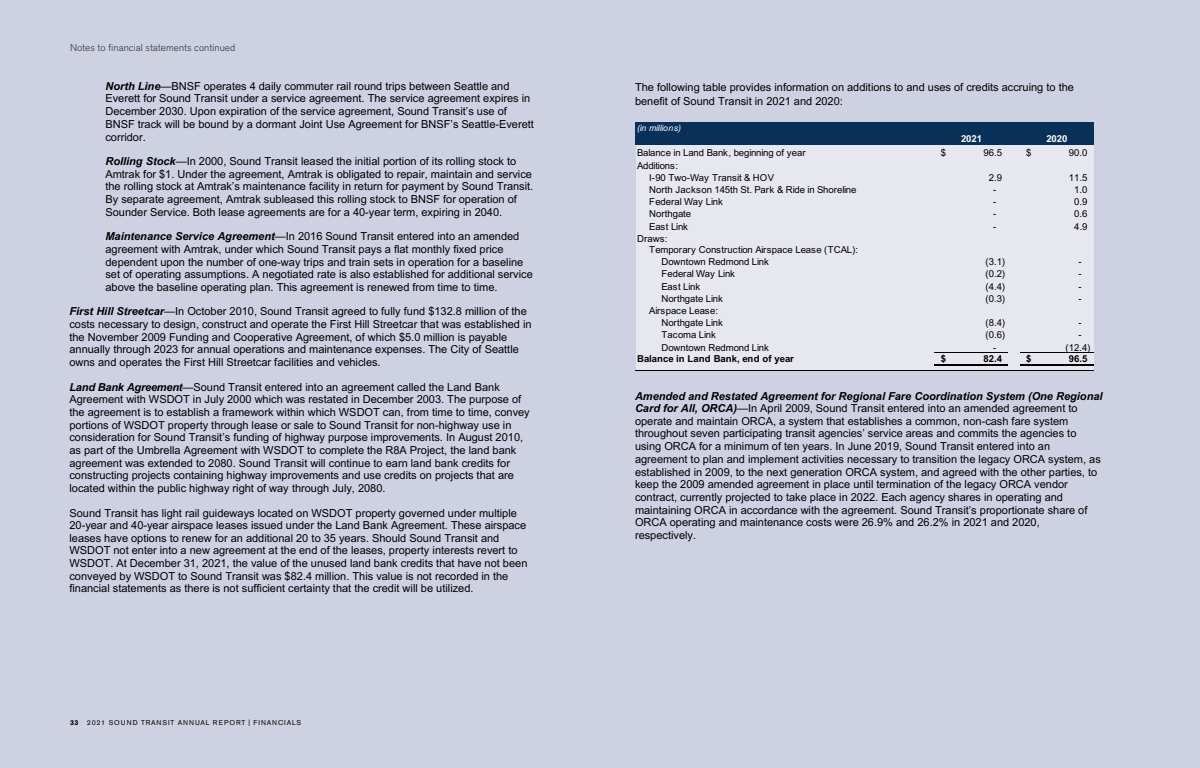
<style>
.page{position:relative;width:1200px;height:768px;background:#ced1e1}
.page>*{position:absolute;margin:0;border:0;box-sizing:border-box;transform-origin:0 0}
.t1{font:11px/12.7px "Arial";color:#000}
.t2{font:300 10px "Akzidenz Grotesk Std";color:#333}
.t3{font:9.6px/12.2px "Arial";letter-spacing:-.01em;color:#000}
.t4{font:700 9.6px "Arial";letter-spacing:-.01em;color:#000}
.t5{font:700 9.6px "Arial";letter-spacing:-.01em;color:#fff}
.t6{font:italic 8.7px "Arial";letter-spacing:-.02em;color:#fff}
.t7{font:7px "Akzidenz Grotesk Std";letter-spacing:.125em;color:#000}
.s1{font-weight:700;font-style:italic}
.s2{font-weight:700}
</style>
<div class="page">
<div style="left:636px;top:122px;width:458px;height:249px;background:#e6e7ef"></div>
<div style="left:635px;top:122px;width:458px;height:23px;background:#083059"></div>
<hr style="left:935px;top:352px;width:73px;height:1px;background:#000">
<hr style="left:935px;top:364px;width:73px;height:1px;background:#000">
<hr style="left:935px;top:365px;width:73px;height:1px;background:#000">
<hr style="left:1020px;top:352px;width:73px;height:1px;background:#000">
<hr style="left:1020px;top:364px;width:73px;height:1px;background:#000">
<hr style="left:1020px;top:365px;width:73px;height:1px;background:#000">
<hr style="left:635px;top:371px;width:458px;height:1px;background:#000">
<p class="t2" style="left:70px;top:41px;width:167px">Notes to financial statements continued</p>
<p class="t1" style="left:105px;top:80px;width:430px"><span class="s1">North Line</span>—BNSF operates 4 daily commuter rail round trips between Seattle and Everett for Sound Transit under a service agreement. The service agreement expires in December 2030. Upon expiration of the service agreement, Sound Transit’s use of BNSF track will be bound by a dormant Joint Use Agreement for BNSF’s Seattle-Everett corridor.</p>
<p class="t1" style="left:105px;top:155px;width:429px"><span class="s1">Rolling Stock</span>—In 2000, Sound Transit leased the initial portion of its rolling stock to Amtrak for $1. Under the agreement, Amtrak is obligated to repair, maintain and service the rolling stock at Amtrak’s maintenance facility in return for payment by Sound Transit.<br>By separate agreement, Amtrak subleased this rolling stock to BNSF for operation of Sounder Service. Both lease agreements are for a 40-year term, expiring in 2040.</p>
<p class="t1" style="left:105px;top:230px;width:429px"><span class="s1">Maintenance Service Agreement</span>—In 2016 Sound Transit entered into an amended agreement with Amtrak, under which Sound Transit pays a flat monthly fixed price dependent upon the number of one-way trips and train sets in operation for a baseline set of operating assumptions. A negotiated rate is also established for additional service above the baseline operating plan. This agreement is renewed from time to time.</p>
<p class="t1" style="left:69px;top:305px;width:464px"><span class="s1">First Hill Streetcar</span>—In October 2010, Sound Transit agreed to fully fund $132.8 million of the costs necessary to design, construct and operate the First Hill Streetcar that was established in the November 2009 Funding and Cooperative Agreement, of which $5.0 million is payable annually through 2023 for annual operations and maintenance expenses. The City of Seattle owns and operates the First Hill Streetcar facilities and vehicles.</p>
<p class="t1" style="left:69px;top:381px;width:462px"><span class="s1">Land Bank Agreement</span>—Sound Transit entered into an agreement called the Land Bank Agreement with WSDOT in July 2000 which was restated in December 2003. The purpose of the agreement is to establish a framework within which WSDOT can, from time to time, convey portions of WSDOT property through lease or sale to Sound Transit for non-highway use in consideration for Sound Transit’s funding of highway purpose improvements. In August 2010, as part of the Umbrella Agreement with WSDOT to complete the R8A Project, the land bank agreement was extended to 2080. Sound Transit will continue to earn land bank credits for constructing projects containing highway improvements and use credits on projects that are located within the public highway right of way through July, 2080.</p>
<p class="t1" style="left:69px;top:506px;width:460px">Sound Transit has light rail guideways located on WSDOT property governed under multiple 20-year and 40-year airspace leases issued under the Land Bank Agreement. These airspace leases have options to renew for an additional 20 to 35 years. Should Sound Transit and WSDOT not enter into a new agreement at the end of the leases, property interests revert to WSDOT. At December 31, 2021, the value of the unused land bank credits that have not been conveyed by WSDOT to Sound Transit was $82.4 million. This value is not recorded in the financial statements as there is not sufficient certainty that the credit will be utilized.</p>
<p class="t7" style="left:70px;top:719px;width:233px"><span class="s2">33</span> 2021 SOUND TRANSIT ANNUAL REPORT | FINANCIALS</p>
<p class="t1" style="left:635px;top:81px;width:441px;line-height:13.7px">The following table provides information on additions to and uses of credits accruing to the benefit of Sound Transit in 2021 and 2020:</p>
<p class="t6" style="left:637px;top:122px;width:45px">(in millions)</p>
<p class="t5" style="left:961px;top:132px;width:22px">2021</p>
<p class="t5" style="left:1046px;top:132px;width:22px">2020</p>
<p class="t3" style="left:637px;top:147px;width:170px">Balance in Land Bank, beginning of year</p>
<p class="t3" style="left:941px;top:147px;width:7px">$</p>
<p class="t3" style="left:984px;top:147px;width:20px">96.5</p>
<p class="t3" style="left:1026px;top:147px;width:7px">$</p>
<p class="t3" style="left:1069px;top:147px;width:20px">90.0</p>
<p class="t3" style="left:649px;top:159px;width:126px;text-indent:-12px">Additions:<br>I-90 Two-Way Transit &amp; HOV</p>
<p class="t3" style="left:989px;top:171px;width:15px">2.9</p>
<p class="t3" style="left:1069px;top:171px;width:20px">11.5</p>
<p class="t3" style="left:649px;top:183px;width:209px">North Jackson 145th St. Park &amp; Ride in Shoreline</p>
<p class="t3" style="left:993px;top:183px;width:5px">-</p>
<p class="t3" style="left:1074px;top:183px;width:15px">1.0</p>
<p class="t3" style="left:649px;top:196px;width:75px">Federal Way Link</p>
<p class="t3" style="left:993px;top:196px;width:5px">-</p>
<p class="t3" style="left:1074px;top:196px;width:15px">0.9</p>
<p class="t3" style="left:649px;top:208px;width:43px">Northgate</p>
<p class="t3" style="left:993px;top:208px;width:5px">-</p>
<p class="t3" style="left:1074px;top:208px;width:15px">0.6</p>
<p class="t3" style="left:649px;top:220px;width:40px">East Link</p>
<p class="t3" style="left:993px;top:220px;width:5px">-</p>
<p class="t3" style="left:1074px;top:220px;width:15px">4.9</p>
<p class="t3" style="left:649px;top:233px;width:210px;line-height:11.3px;text-indent:-12px">Draws:<br>Temporary Construction Airspace Lease (TCAL):</p>
<p class="t3" style="left:661px;top:256px;width:109px">Downtown Redmond Link</p>
<p class="t3" style="left:985px;top:256px;width:21px">(3.1)</p>
<p class="t3" style="left:1079px;top:256px;width:5px">-</p>
<p class="t3" style="left:661px;top:268px;width:75px">Federal Way Link</p>
<p class="t3" style="left:985px;top:268px;width:21px">(0.2)</p>
<p class="t3" style="left:1079px;top:268px;width:5px">-</p>
<p class="t3" style="left:661px;top:280px;width:40px">East Link</p>
<p class="t3" style="left:985px;top:280px;width:21px">(4.4)</p>
<p class="t3" style="left:1079px;top:280px;width:5px">-</p>
<p class="t3" style="left:661px;top:292px;width:63px">Northgate Link</p>
<p class="t3" style="left:985px;top:292px;width:21px">(0.3)</p>
<p class="t3" style="left:1079px;top:292px;width:5px">-</p>
<p class="t3" style="left:661px;top:304px;width:63px;text-indent:-12px">Airspace Lease:<br>Northgate Link</p>
<p class="t3" style="left:985px;top:317px;width:21px">(8.4)</p>
<p class="t3" style="left:1079px;top:317px;width:5px">-</p>
<p class="t3" style="left:661px;top:329px;width:56px">Tacoma Link</p>
<p class="t3" style="left:985px;top:329px;width:21px">(0.6)</p>
<p class="t3" style="left:1079px;top:329px;width:5px">-</p>
<p class="t3" style="left:661px;top:341px;width:109px">Downtown Redmond Link</p>
<p class="t3" style="left:993px;top:341px;width:5px">-</p>
<p class="t3" style="left:1066px;top:341px;width:26px">(12.4)</p>
<p class="t4" style="left:637px;top:352px;width:158px">Balance in Land Bank, end of year</p>
<p class="t4" style="left:941px;top:352px;width:7px">$</p>
<p class="t4" style="left:984px;top:352px;width:20px">82.4</p>
<p class="t4" style="left:1026px;top:352px;width:7px">$</p>
<p class="t4" style="left:1069px;top:352px;width:20px">96.5</p>
<p class="t1" style="left:635px;top:389px;width:469px"><span class="s1">Amended and Restated Agreement for Regional Fare Coordination System (One Regional Card for All, ORCA)</span>—In April 2009, Sound Transit entered into an amended agreement to operate and maintain ORCA, a system that establishes a common, non-cash fare system throughout seven participating transit agencies’ service areas and commits the agencies to using ORCA for a minimum of ten years. In June 2019, Sound Transit entered into an agreement to plan and implement activities necessary to transition the legacy ORCA system, as established in 2009, to the next generation ORCA system, and agreed with the other parties, to keep the 2009 amended agreement in place until termination of the legacy ORCA vendor contract, currently projected to take place in 2022. Each agency shares in operating and maintaining ORCA in accordance with the agreement. Sound Transit’s proportionate share of ORCA operating and maintenance costs were 26.9% and 26.2% in 2021 and 2020, respectively.</p>
</div>
